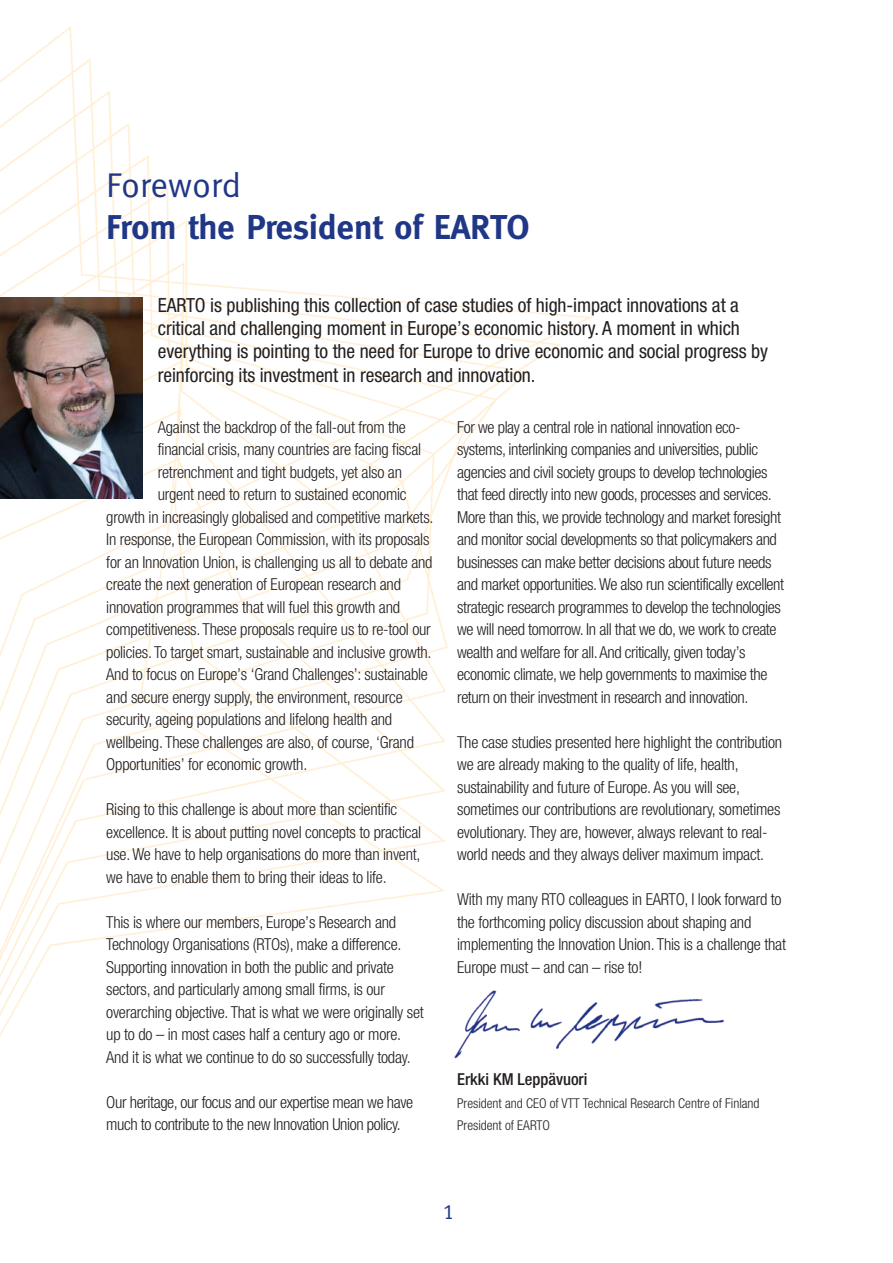
<style>
.page{position:relative;width:893px;height:1263px;background:#fff}
.page>*{position:absolute;margin:0;border:0;box-sizing:border-box;transform-origin:0 0}
.t1{font:700 34.5px "Meta";color:#1f3786}
.t2{font:34.5px "Meta";color:#1f3786}
.t3{font:21px "Meta Caps";color:#1f3786}
.t4{font:condensed 19.5px/23.4px "Helvetica Neue";letter-spacing:-.005em;color:#231f20}
.t5{font:300 condensed 16.5px/22.5px "Helvetica Neue";letter-spacing:-.015em;color:#231f20}
.t6{font:500 condensed 16.5px "Helvetica Neue";color:#231f20}
.t7{font:300 condensed 13.5px/22.5px "Helvetica Neue";color:#231f20}
</style>
<div class="page">
<img style="left:0;top:26px;width:592px;height:1011px">
<img style="left:448px;top:989px;width:276px;height:70px">
<img style="left:0;top:298px;width:143px;height:201px">
<h1 class="t2" style="left:106px;top:173px;width:136px">Foreword</h1>
<h1 class="t1" style="left:106px;top:213px;width:425px">From the President of EARTO</h1>
<p class="t4" style="left:158px;top:295px;width:612px">EARTO is publishing this collection of case studies of high-impact innovations at a critical and challenging moment in Europe’s economic history. A moment in which everything is pointing to the need for Europe to drive economic and social progress by reinforcing its investment in research and innovation.</p>
<p class="t5" style="left:158px;top:417px;width:250px">Against the backdrop of the fall-out from the</p>
<p class="t5" style="left:158px;top:440px;width:265px">financial crisis, many countries are facing fiscal</p>
<p class="t5" style="left:158px;top:462px;width:246px">retrenchment and tight budgets, yet also an</p>
<p class="t5" style="left:158px;top:485px;width:250px">urgent need to return to sustained economic</p>
<p class="t5" style="left:106px;top:507px;width:329px">growth in increasingly globalised and competitive markets.</p>
<p class="t5" style="left:106px;top:530px;width:325px">In response, the European Commission, with its proposals</p>
<p class="t5" style="left:106px;top:552px;width:328px">for an Innovation Union, is challenging us all to debate and</p>
<p class="t5" style="left:106px;top:575px;width:296px">create the next generation of European research and</p>
<p class="t5" style="left:106px;top:597px;width:295px">innovation programmes that will fuel this growth and</p>
<p class="t5" style="left:106px;top:620px;width:326px">competitiveness. These proposals require us to re-tool our</p>
<p class="t5" style="left:106px;top:642px;width:327px">policies. To target smart, sustainable and inclusive growth.</p>
<p class="t5" style="left:106px;top:665px;width:323px">And to focus on Europe’s ‘Grand Challenges’: sustainable</p>
<p class="t5" style="left:106px;top:687px;width:298px">and secure energy supply, the environment, resource</p>
<p class="t5" style="left:106px;top:710px;width:287px">security, ageing populations and lifelong health and</p>
<p class="t5" style="left:106px;top:732px;width:309px">wellbeing. These challenges are also, of course, ‘Grand</p>
<p class="t5" style="left:106px;top:755px;width:202px">Opportunities’ for economic growth.</p>
<p class="t5" style="left:106px;top:800px;width:316px">Rising to this challenge is about more than scientific excellence. It is about putting novel concepts to practical use. We have to help organisations do more than invent, we have to enable them to bring their ideas to life.</p>
<p class="t5" style="left:106px;top:912px;width:319px">This is where our members, Europe’s Research and Technology Organisations (RTOs), make a difference.<br>Supporting innovation in both the public and private sectors, and particularly among small firms, is our overarching objective. That is what we were originally set up to do – in most cases half a century ago or more.<br>And it is what we continue to do so successfully today.</p>
<p class="t5" style="left:106px;top:1092px;width:308px">Our heritage, our focus and our expertise mean we have much to contribute to the new Innovation Union policy.</p>
<p class="t5" style="left:457px;top:417px;width:328px">For we play a central role in national innovation eco&shy;systems, interlinking companies and universities, public agencies and civil society groups to develop technologies that feed directly into new goods, processes and services.<br>More than this, we provide technology and market foresight and monitor social developments so that policymakers and businesses can make better decisions about future needs and market opportunities. We also run scientifically excellent strategic research programmes to develop the technologies we will need tomorrow. In all that we do, we work to create wealth and welfare for all. And critically, given today’s economic climate, we help governments to maximise the return on their investment in research and innovation.</p>
<p class="t5" style="left:457px;top:732px;width:326px">The case studies presented here highlight the contribution we are already making to the quality of life, health, sustainability and future of Europe. As you will see, sometimes our contributions are revolutionary, sometimes evolutionary. They are, however, always relevant to real&shy;world needs and they always deliver maximum impact.</p>
<p class="t5" style="left:457px;top:890px;width:330px">With my many RTO colleagues in EARTO, I look forward to the forthcoming policy discussion about shaping and implementing the Innovation Union. This is a challenge that Europe must – and can – rise to!</p>
<p class="t6" style="left:457px;top:1074px;width:132px">Erkki KM Leppävuori</p>
<p class="t7" style="left:457px;top:1093px;width:304px">President and CEO of VTT Technical Research Centre of Finland<br>President of EARTO</p>
<p class="t3" style="left:443px;top:1200px;width:13px">1</p>
</div>
